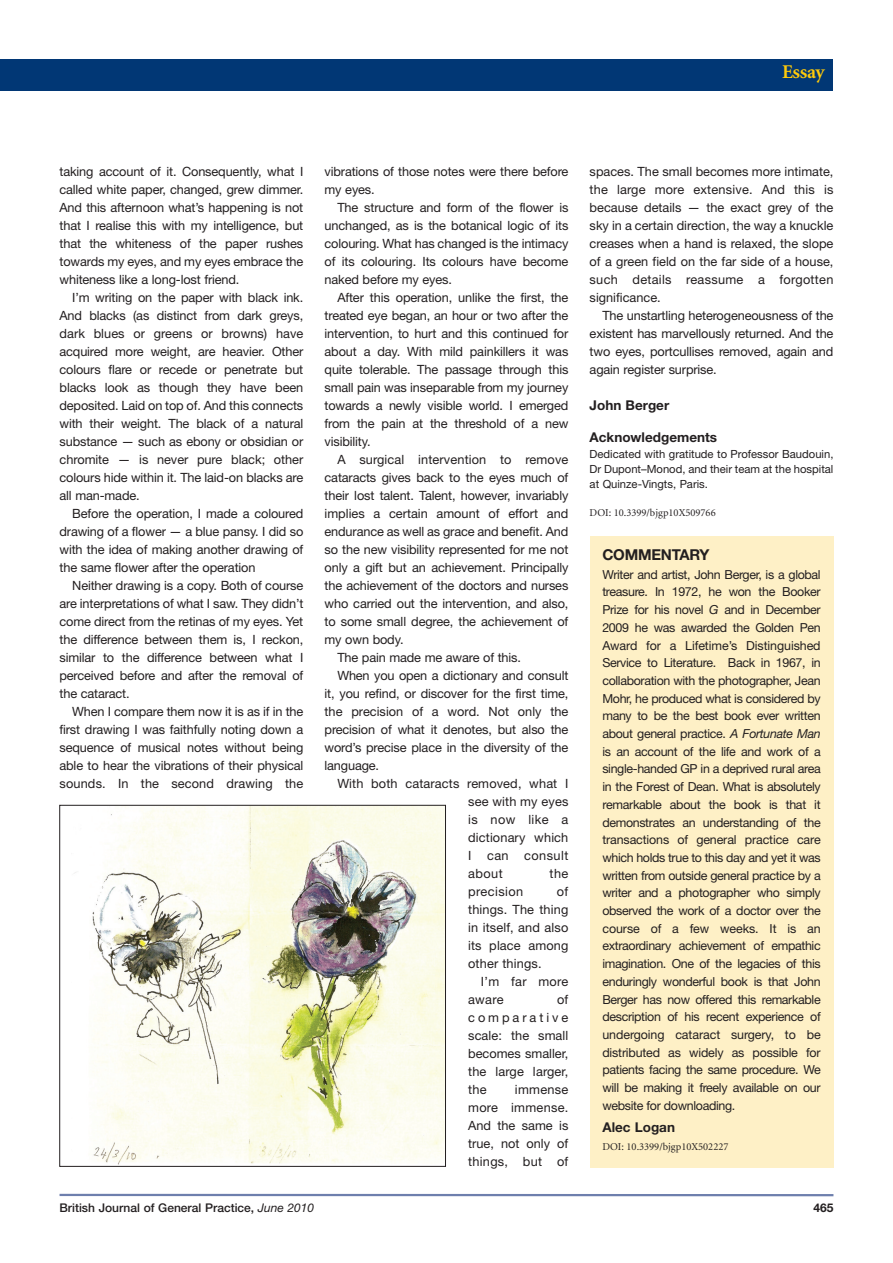
<style>
.page{position:relative;width:893px;height:1263px;background:#fff}
.page>*{position:absolute;margin:0;border:0;box-sizing:border-box;transform-origin:0 0}
.t1{font:700 19.5px "Minion";letter-spacing:-.02em;color:#feca0a}
.t2{font:700 15px "Helvetica Neue";letter-spacing:-.015em;color:#231f20}
.t3{font:700 13.5px "Helvetica Neue";color:#231f20}
.t4{font:12.75px/18px "Helvetica Neue";letter-spacing:-.01em;color:#231f20;text-align:justify}
.t5{font:12.75px "Helvetica Neue";letter-spacing:.01em;color:#231f20}
.t6{font:12.75px "Helvetica Neue";letter-spacing:.035em;color:#231f20}
.t7{font:12.75px/18px "Helvetica Neue";letter-spacing:.02em;color:#231f20}
.t8{font:12.45px/17.7px "Helvetica Neue";letter-spacing:-.03em;color:#231f20;text-align:justify}
.t9{font:500 12px "Helvetica Neue";color:#231f20}
.t10{font:700 12px "Helvetica Neue";color:#231f20}
.t11{font:11.25px/15px "Helvetica Neue";color:#231f20;text-align:justify}
.t12{font:10.5px "Minion";color:#231f20}
.s1{font-style:italic}
.s2{font-weight:400;font-style:italic}
</style>
<div class="page">
<hr style="left:60px;top:1194px;width:773px;height:2px;background:#6e7fad">
<div style="left:0;top:60px;width:833px;height:31px;background:#013775"></div>
<img style="left:75px;top:807px;width:369px;height:357px">
<div style="left:60px;top:805px;width:386px;height:361px;border:1px solid #231f20"></div>
<div style="left:590px;top:536px;width:243px;height:631px;background:#fef0c6"></div>
<h1 class="t1" style="left:782px;top:64px;width:44px">Essay</h1>
<p class="t4" style="left:60px;top:164px;width:245px">taking account of it. Consequently, what I called white paper, changed, grew dimmer.<br>And this afternoon what’s happening is not that I realise this with my intelligence, but that the whiteness of the paper rushes towards my eyes, and my eyes embrace the whiteness like a long-lost friend.</p>
<p class="t4" style="left:60px;top:290px;width:245px;text-indent:13px">I’m writing on the paper with black ink.<br>And blacks (as distinct from dark greys, dark blues or greens or browns) have acquired more weight, are heavier. Other colours flare or recede or penetrate but blacks look as though they have been deposited. Laid on top of. And this connects with their weight. The black of a natural substance — such as ebony or obsidian or chromite — is never pure black; other colours hide within it. The laid-on blacks are all man-made.</p>
<p class="t4" style="left:60px;top:506px;width:245px;text-indent:13px">Before the operation, I made a coloured drawing of a flower — a blue pansy. I did so with the idea of making another drawing of the same flower after the operation</p>
<p class="t4" style="left:60px;top:578px;width:245px;text-indent:13px">Neither drawing is a copy. Both of course are interpretations of what I saw. They didn’t come direct from the retinas of my eyes. Yet the difference between them is, I reckon, similar to the difference between what I perceived before and after the removal of the cataract.</p>
<p class="t4" style="left:60px;top:704px;width:245px;text-indent:13px">When I compare them now it is as if in the first drawing I was faithfully noting down a sequence of musical notes without being able to hear the vibrations of their physical sounds. In the second drawing the</p>
<p class="t4" style="left:325px;top:164px;width:245px">vibrations of those notes were there before my eyes.</p>
<p class="t4" style="left:325px;top:200px;width:245px;text-indent:13px">The structure and form of the flower is unchanged, as is the botanical logic of its colouring. What has changed is the intimacy of its colouring. Its colours have become naked before my eyes.</p>
<p class="t4" style="left:325px;top:290px;width:245px;text-indent:13px">After this operation, unlike the first, the treated eye began, an hour or two after the intervention, to hurt and this continued for about a day. With mild painkillers it was quite tolerable. The passage through this small pain was inseparable from my journey towards a newly visible world. I emerged from the pain at the threshold of a new visibility.</p>
<p class="t5" style="left:337px;top:455px;width:233px">A surgical intervention to remove</p>
<p class="t4" style="left:325px;top:470px;width:245px">cataracts gives back to the eyes much of</p>
<p class="t4" style="left:325px;top:488px;width:245px">their lost talent. Talent, however, invariably</p>
<p class="t4" style="left:325px;top:506px;width:245px">implies a certain amount of effort and</p>
<p class="t4" style="left:325px;top:524px;width:245px">endurance as well as grace and benefit. And</p>
<p class="t4" style="left:325px;top:542px;width:245px">so the new visibility represented for me not</p>
<p class="t4" style="left:325px;top:560px;width:245px">only a gift but an achievement. Principally</p>
<p class="t4" style="left:325px;top:578px;width:245px">the achievement of the doctors and nurses</p>
<p class="t4" style="left:325px;top:596px;width:245px">who carried out the intervention, and also,</p>
<p class="t4" style="left:325px;top:614px;width:245px">to some small degree, the achievement of</p>
<p class="t4" style="left:325px;top:632px;width:80px">my own body.</p>
<p class="t4" style="left:337px;top:650px;width:185px">The pain made me aware of this.</p>
<p class="t4" style="left:337px;top:668px;width:233px">When you open a dictionary and consult</p>
<p class="t4" style="left:325px;top:686px;width:245px">it, you refind, or discover for the first time,</p>
<p class="t4" style="left:325px;top:704px;width:245px">the precision of a word. Not only the</p>
<p class="t4" style="left:325px;top:722px;width:245px">precision of what it denotes, but also the</p>
<p class="t4" style="left:325px;top:740px;width:245px">word’s precise place in the diversity of the</p>
<p class="t4" style="left:325px;top:758px;width:56px">language.</p>
<p class="t5" style="left:337px;top:779px;width:233px">With both cataracts removed, what I</p>
<p class="t5" style="left:468px;top:797px;width:102px">see with my eyes</p>
<p class="t6" style="left:468px;top:815px;width:102px">is now like a</p>
<p class="t5" style="left:468px;top:833px;width:102px">dictionary which</p>
<p class="t6" style="left:468px;top:851px;width:102px">I can consult</p>
<p class="t4" style="left:468px;top:866px;width:36px">about</p>
<p class="t4" style="left:550px;top:866px;width:20px">the</p>
<p class="t6" style="left:468px;top:887px;width:57px">precision</p>
<p class="t4" style="left:468px;top:884px;width:102px;text-indent:89px">of things. The thing in itself, and also its place among other things.</p>
<p class="t7" style="left:468px;top:974px;width:102px;text-indent:13px">I’m far more aware</p>
<p class="t4" style="left:468px;top:992px;width:102px;text-indent:89px">of comparative scale: the small becomes smaller, the large larger, the</p>
<p class="t4" style="left:468px;top:1082px;width:102px;text-indent:47px">immense more immense.<br>And the same is true, not only of things, but of</p>
<p class="t4" style="left:590px;top:164px;width:245px">spaces. The small becomes more intimate, the large more extensive. And this is because details — the exact grey of the sky in a certain direction, the way a knuckle creases when a hand is relaxed, the slope of a green field on the far side of a house, such details reassume a forgotten significance.</p>
<p class="t4" style="left:590px;top:308px;width:245px;text-indent:13px">The unstartling heterogeneousness of the existent has marvellously returned. And the two eyes, portcullises removed, again and again register surprise.</p>
<p class="t3" style="left:590px;top:400px;width:81px">John Berger</p>
<p class="t3" style="left:590px;top:432px;width:129px">Acknowledgements</p>
<p class="t11" style="left:590px;top:448px;width:245px">Dedicated with gratitude to Professor Baudouin, Dr Dupont–Monod, and their team at the hospital at Quinze-Vingts, Paris.</p>
<p class="t12" style="left:590px;top:509px;width:128px">DOI: 10.3399/bjgp10X509766</p>
<p class="t2" style="left:602px;top:549px;width:109px">COMMENTARY</p>
<p class="t8" style="left:602px;top:567px;width:220px">Writer and artist, John Berger, is a global treasure. In 1972, he won the Booker Prize for his novel <span class="s1">G</span> and in December 2009 he was awarded the Golden Pen Award for a Lifetime’s Distinguished Service to Literature. Back in 1967, in collaboration with the photographer, Jean Mohr, he produced what is considered by many to be the best book ever written about general practice. <span class="s1">A Fortunate Man </span>is an account of the life and work of a single-handed GP in a deprived rural area in the Forest of Dean. What is absolutely remarkable about the book is that it demonstrates an understanding of the transactions of general practice care which holds true to this day and yet it was written from outside general practice by a writer and a photographer who simply observed the work of a doctor over the course of a few weeks. It is an extraordinary achievement of empathic imagination. One of the legacies of this enduringly wonderful book is that John Berger has now offered this remarkable description of his recent experience of undergoing cataract surgery, to be distributed as widely as possible for patients facing the same procedure. We will be making it freely available on our website for downloading.</p>
<p class="t3" style="left:602px;top:1123px;width:74px">Alec Logan</p>
<p class="t12" style="left:602px;top:1143px;width:128px">DOI: 10.3399/bjgp10X502227</p>
<p class="t9" style="left:60px;top:1203px;width:256px">British Journal of General Practice, <span class="s2">June 2010</span></p>
<p class="t10" style="left:813px;top:1203px;width:22px">465</p>
</div>
